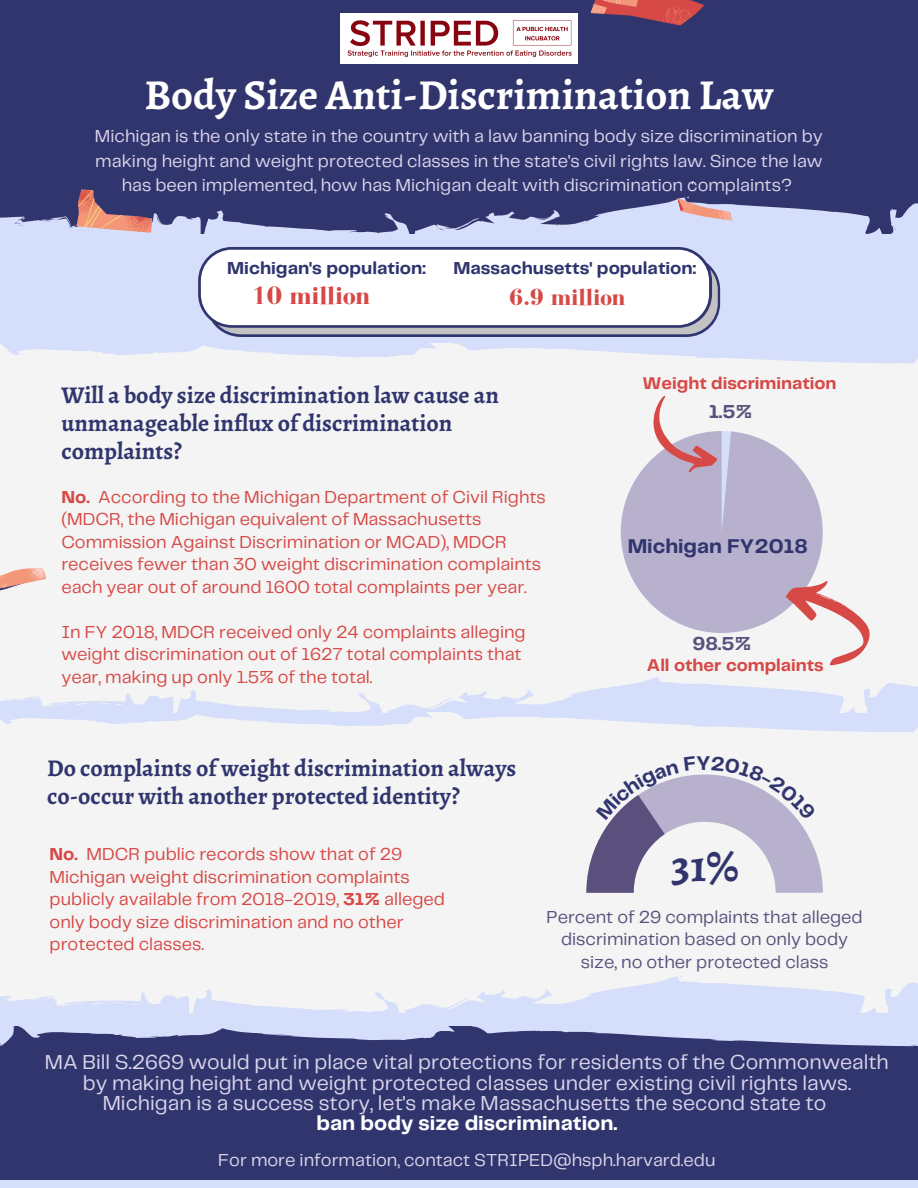
<style>
.page{position:relative;width:918px;height:1188px;background:#d5defa}
.page>*{position:absolute;margin:0;border:0;box-sizing:border-box;transform-origin:0 0}
.t1{font:700 44.55px "Alegreya";color:#31356e}
.t2{font:700 42.75px "Alegreya";color:#fff}
.t3{font:700 25.95px "Bodoni FLF";color:#d64946}
.t4{font:700 24px/28.2px "Alegreya";color:#31356e}
.t5{font:700 24px "Bodoni FLF";color:#d64946}
.t6{font:21px/20.2px "Telegraf";color:#dad5eb;text-align:center}
.t7{font:700 21px "Telegraf";color:#fff}
.t8{font:700 20.7px "Telegraf";color:#31356e}
.t9{font:700 19.5px "Telegraf";color:#5b507d}
.t10{font:18px/22.5px "Telegraf";color:#d64946}
.t11{font:18px/24.8px "Telegraf";color:#dad5eb;text-align:center}
.t12{font:18px/22.5px "Telegraf";color:#5b507d;text-align:center}
.t13{font:700 18px "Telegraf";color:#31356e}
.t14{font:700 17.7px "Telegraf";color:#d64946}
.s1{font-weight:700}
</style>
<div class="page">
<div style="left:0;top:0;width:918px;height:233px;background:#31356e"></div>
<svg style="left:76px;top:189px;width:78px;height:44px;background:#926b7a"></svg>
<svg style="left:0;top:344px;width:918px;height:368px;background:#f1f2f4"></svg>
<svg style="left:677px;top:186px;width:56px;height:47px"></svg>
<svg style="left:0;top:563px;width:47px;height:30px"></svg>
<svg style="left:590px;top:0;width:115px;height:47px;background:#6d4063"></svg>
<svg style="left:621px;top:395px;width:264px;height:282px;background:#d9d2de"></svg>
<svg style="left:198px;top:247px;width:522px;height:90px;background:#e5e6ec"></svg>
<svg style="left:0;top:967px;width:918px;height:45px;fill:#f4f4f4"></svg>
<div style="left:0;top:712px;width:918px;height:255px;background:#f4f4f4"></div>
<div style="left:0;top:1027px;width:918px;height:153px;background:#31356e"></div>
<img style="left:340px;top:13px;width:238px;height:51px">
<svg style="left:586px;top:756px;width:237px;height:137px;background:#cdc9d8"></svg>
<p class="t2" style="left:144px;top:66px;width:631px">Body Size Anti-Discrimination Law</p>
<p class="t11" style="left:95px;top:125px;width:730px">Michigan is the only state in the country with a law banning body size discrimination by making height and weight protected classes in the state's civil rights law. Since the law has been implemented, how has Michigan dealt with discrimination complaints?</p>
<p class="t13" style="left:227px;top:261px;width:200px">Michigan's population:</p>
<p class="t13" style="left:454px;top:261px;width:244px">Massachusetts' population:</p>
<p class="t3" style="left:252px;top:282px;width:120px">10 million</p>
<p class="t5" style="left:509px;top:284px;width:118px">6.9 million</p>
<p class="t4" style="left:61px;top:381px;width:439px">Will a body size discrimination law cause an unmanageable influx of discrimination complaints?</p>
<p class="t10" style="left:61px;top:486px;width:486px"><span class="s1">No.</span> According to the Michigan Department of Civil Rights (MDCR, the Michigan equivalent of Massachusetts Commission Against Discrimination or MCAD), MDCR receives fewer than 30 weight discrimination complaints each year out of around 1600 total complaints per year.</p>
<p class="t10" style="left:61px;top:621px;width:466px">In FY 2018, MDCR received only 24 complaints alleging weight discrimination out of 1627 total complaints that year, making up only 1.5% of the total.</p>
<p class="t4" style="left:47px;top:754px;width:471px">Do complaints of weight discrimination always co-occur with another protected identity?</p>
<p class="t14" style="left:643px;top:375px;width:196px">Weight discrimination</p>
<p class="t9" style="left:709px;top:404px;width:45px">1.5%</p>
<p class="t8" style="left:628px;top:537px;width:181px">Michigan FY2018</p>
<p class="t9" style="left:693px;top:635px;width:60px">98.5%</p>
<p class="t14" style="left:647px;top:657px;width:178px">All other complaints</p>
<p class="t10" style="left:50px;top:844px;width:397px"><span class="s1">No.</span> MDCR public records show that of 29<br>Michigan weight discrimination complaints publicly available from 2018-2019, <span class="s1">31%</span> alleged only body size discrimination and no other protected classes.</p>
<p class="t1" style="left:671px;top:836px;width:68px">31%</p>
<p class="t12" style="left:547px;top:906px;width:318px">Percent of 29 complaints that alleged discrimination based on only body size, no other protected class</p>
<p class="t6" style="left:45px;top:1053px;width:846px">MA Bill S.2669 would put in place vital protections for residents of the Commonwealth by making height and weight protected classes under existing civil rights laws.<br>Michigan is a success story, let's make Massachusetts the second state to</p>
<p class="t7" style="left:316px;top:1114px;width:302px">ban body size discrimination.</p>
<p class="t11" style="left:218px;top:1149px;width:499px">For more information, contact STRIPED@hsph.harvard.edu</p>
</div>
